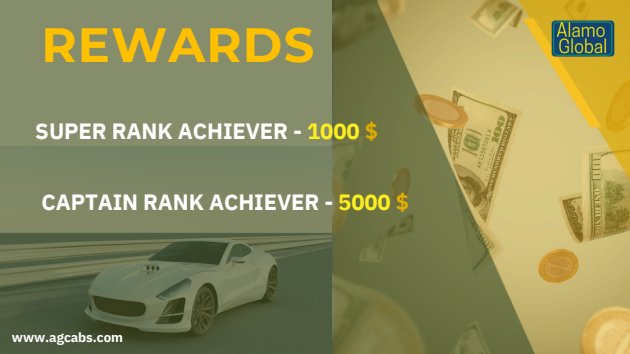
<style>
.page{position:relative;width:630px;height:354px;background:#fff}
.page>*{position:absolute;margin:0;border:0;box-sizing:border-box;transform-origin:0 0}
.t1{font:700 48px "Montserrat";letter-spacing:.025em;color:#ffc000}
.t2{font:700 22px "IBM Plex Sans";letter-spacing:-.005em;color:#fff}
.t3{font:700 13.2px "IBM Plex Sans";letter-spacing:-.005em;color:#fff}
.s1{color:#fcee21}
.s2{color:#dfac00}
.s3{color:#e0ae06}
</style>
<div class="page">
<img style="left:0;top:0;width:630px;height:354px">
<img style="left:545px;top:2px;width:75px;height:75px">
<h1 class="t1" style="left:41px;top:15px;width:274px">REWARDS</h1>
<h2 class="t2" style="left:35px;top:117px;width:344px">SUPER RANK ACHIEVER - <span class="s1">1000</span> <span class="s2">$</span></h2>
<p class="t2" style="left:41px;top:187px;width:369px">CAPTAIN RANK ACHIEVER - <span class="s1">5000</span> <span class="s3">$</span></p>
<p class="t3" style="left:12px;top:328px;width:113px">www.agcabs.com</p>
</div>
